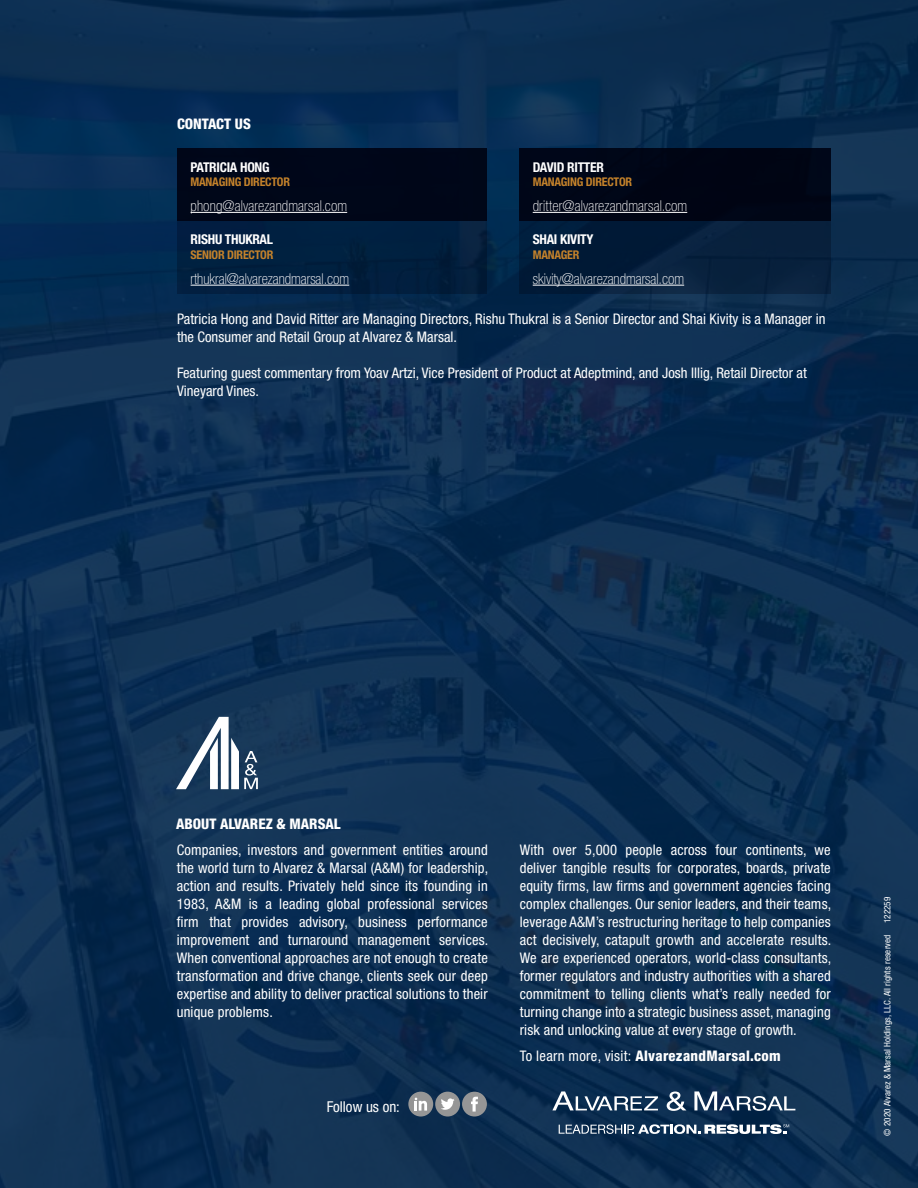
<style>
.page{position:relative;width:918px;height:1188px;background:#fff}
.page>*{position:absolute;margin:0;border:0;box-sizing:border-box;transform-origin:0 0}
.t1{font:100 condensed 15px "Helvetica Neue LT Std";color:#fff}
.t2{font:condensed 15px "Helvetica Neue LT Std";color:#fff}
.t3{font:condensed 14.7px/18px "Helvetica Neue LT Std";color:#fff}
.t4{font:800 condensed 14.7px "Helvetica Neue LT Std";letter-spacing:.02em;color:#fff}
.t5{font:800 condensed 14.7px "Helvetica Neue LT Std";color:#fff}
.t6{font:700 condensed 13.5px "Helvetica Neue LT Std";letter-spacing:-.02em;color:#fff}
.t7{font:700 condensed 12px "Helvetica Neue LT Std";letter-spacing:-.02em;color:#c4822b}
.t8{font:condensed 9px "Helvetica Neue LT Std";letter-spacing:.01em;color:#fff}
.s1{font-weight:400}
</style>
<div class="page">
<div style="left:0;top:0;width:918px;height:1188px;background:linear-gradient(to right,#0c2f53,#0c2e50)"></div>
<svg style="left:552px;top:1091px;width:106px;height:19px"></svg>
<svg style="left:667px;top:1092px;width:19px;height:19px"></svg>
<svg style="left:694px;top:1091px;width:101px;height:20px"></svg>
<svg style="left:559px;top:1124px;width:230px;height:10px"></svg>
<div style="left:177px;top:148px;width:310px;height:73px;background:#000619"></div>
<div style="left:177px;top:221px;width:310px;height:73px;background:#002040"></div>
<div style="left:520px;top:149px;width:311px;height:72px;background:#000515"></div>
<div style="left:520px;top:221px;width:311px;height:73px;background:#07203c"></div>
<hr style="left:191px;top:212px;width:156px;height:1px;background:#fff">
<hr style="left:533px;top:212px;width:154px;height:1px;background:#fff">
<hr style="left:191px;top:285px;width:158px;height:1px;background:#fff">
<hr style="left:533px;top:285px;width:151px;height:1px;background:#fff">
<div style="left:408px;top:1092px;width:25px;height:25px;background:#969696;border-radius:50%"></div>
<svg style="left:415px;top:1098px;width:12px;height:13px"></svg>
<div style="left:435px;top:1092px;width:25px;height:25px;background:#969696;border-radius:50%"></div>
<svg style="left:441px;top:1098px;width:14px;height:12px"></svg>
<div style="left:462px;top:1092px;width:25px;height:25px;background:#969696;border-radius:50%"></div>
<svg style="left:471px;top:1097px;width:7px;height:15px"></svg>
<svg style="left:176px;top:717px;width:82px;height:72px"></svg>
<p class="t5" style="left:177px;top:115px;width:75px">CONTACT US</p>
<p class="t6" style="left:191px;top:159px;width:81px">PATRICIA HONG</p>
<p class="t7" style="left:191px;top:175px;width:101px">MANAGING DIRECTOR</p>
<p class="t1" style="left:191px;top:197px;width:158px">phong@alvarezandmarsal.com</p>
<p class="t1" style="left:533px;top:197px;width:156px">dritter@alvarezandmarsal.com</p>
<p class="t6" style="left:533px;top:159px;width:73px">DAVID RITTER</p>
<p class="t7" style="left:533px;top:175px;width:101px">MANAGING DIRECTOR</p>
<p class="t6" style="left:191px;top:232px;width:84px">RISHU THUKRAL</p>
<p class="t7" style="left:191px;top:247px;width:84px">SENIOR DIRECTOR</p>
<p class="t6" style="left:533px;top:232px;width:62px">SHAI KIVITY</p>
<p class="t7" style="left:533px;top:247px;width:48px">MANAGER</p>
<p class="t1" style="left:191px;top:270px;width:160px">rthukral@alvarezandmarsal.com</p>
<p class="t1" style="left:533px;top:270px;width:153px">skivity@alvarezandmarsal.com</p>
<p class="t3" style="left:177px;top:310px;width:650px">Patricia Hong and David Ritter are Managing Directors, Rishu Thukral is a Senior Director and Shai Kivity is a Manager in the Consumer and Retail Group at Alvarez &amp; Marsal.</p>
<p class="t3" style="left:177px;top:364px;width:631px">Featuring guest commentary from Yoav Artzi, Vice President of Product at Adeptmind, and Josh Illig, Retail Director at<br>Vineyard Vines.</p>
<p class="t5" style="left:176px;top:814px;width:166px">ABOUT ALVAREZ &amp; MARSAL</p>
<p class="t3" style="left:177px;top:841px;width:313px;text-align:justify">Companies, investors and government entities around the world turn to Alvarez &amp; Marsal (A&amp;M) for leadership, action and results. Privately held since its founding in 1983, A&amp;M is a leading global professional services firm that provides advisory, business performance improvement and turnaround management services.<br>When conventional approaches are not enough to create transformation and drive change, clients seek our deep expertise and ability to deliver practical solutions to their unique problems.</p>
<p class="t2" style="left:327px;top:1098px;width:75px">Follow us on:</p>
<p class="t3" style="left:520px;top:841px;width:313px;text-align:justify">With over 5,000 people across four continents, we deliver tangible results for corporates, boards, private equity firms, law firms and government agencies facing complex challenges. Our senior leaders, and their teams, leverage A&amp;M’s restructuring heritage to help companies act decisively, catapult growth and accelerate results.<br>We are experienced operators, world-class consultants, former regulators and industry authorities with a shared commitment to telling clients what’s really needed for turning change into a strategic business asset, managing risk and unlocking value at every stage of growth.</p>
<p class="t4" style="left:520px;top:1046px;width:263px"><span class="s1">To learn more, visit:</span> AlvarezandMarsal.com</p>
<p class="t8" style="left:882px;top:923px;width:28px;rotate:-90deg">122259</p>
<p class="t8" style="left:882px;top:1136px;width:202px;rotate:-90deg">© 2020 Alvarez &amp; Marsal Holdings, LLC. All rights reserved</p>
</div>
